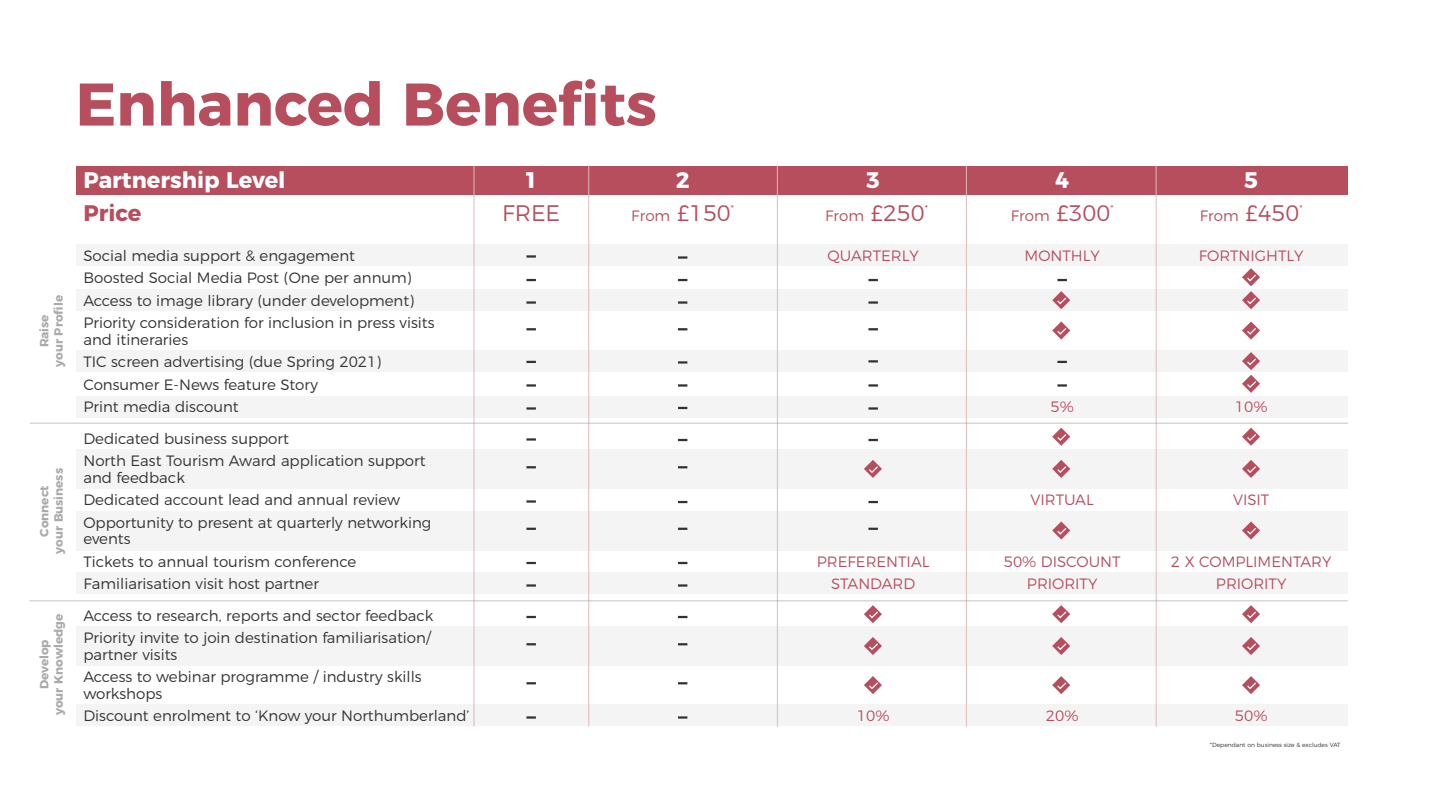
<style>
.page{position:relative;width:1440px;height:810px;background:#fff}
.page>*{position:absolute;margin:0;border:0;box-sizing:border-box;transform-origin:0 0}
.t1{font:700 60px "Montserrat";color:#b64e5e}
.t2{font:700 22.5px "Montserrat";color:#fff}
.t3{font:700 22.5px "Montserrat";color:#b64e5e}
.t4{font:300 22.5px "Montserrat";color:#b64e5e}
.t5{font:300 15px/22.5px "Montserrat";color:#333232}
.t6{font:300 15px "Montserrat";color:#b64e5e}
.t7{font:700 12px/14.4px "Montserrat";color:#757172;text-align:center}
.t8{font:300 9.75px "Montserrat";color:#b64e5e}
.t9{font:300 6px "Montserrat";color:#333232}
.s1{font-size:22.5px}
</style>
<div class="page">
<div style="left:76px;top:704px;width:1272px;height:22px;background:#f5f4f4"></div>
<div style="left:76px;top:626px;width:1272px;height:40px;background:#f5f4f4"></div>
<div style="left:76px;top:572px;width:1272px;height:22px;background:#f5f4f4"></div>
<div style="left:76px;top:511px;width:1272px;height:39px;background:#f5f4f4"></div>
<div style="left:76px;top:449px;width:1272px;height:40px;background:#f5f4f4"></div>
<div style="left:76px;top:396px;width:1272px;height:22px;background:#f5f4f4"></div>
<div style="left:76px;top:350px;width:1272px;height:22px;background:#f5f4f4"></div>
<div style="left:76px;top:289px;width:1272px;height:22px;background:#f5f4f4"></div>
<div style="left:76px;top:244px;width:1272px;height:22px;background:#f5f4f4"></div>
<div style="left:76px;top:166px;width:1272px;height:28px;background:#b64e5e"></div>
<svg style="left:526px;top:255px;width:10px;height:3px"></svg>
<svg style="left:678px;top:256px;width:9px;height:3px"></svg>
<svg style="left:526px;top:279px;width:10px;height:2px"></svg>
<svg style="left:678px;top:279px;width:9px;height:2px"></svg>
<svg style="left:868px;top:279px;width:10px;height:2px"></svg>
<svg style="left:1057px;top:279px;width:10px;height:2px"></svg>
<svg style="left:526px;top:301px;width:10px;height:3px"></svg>
<svg style="left:678px;top:301px;width:9px;height:3px"></svg>
<svg style="left:868px;top:301px;width:10px;height:3px"></svg>
<svg style="left:526px;top:328px;width:10px;height:2px"></svg>
<svg style="left:678px;top:328px;width:9px;height:2px"></svg>
<svg style="left:868px;top:328px;width:10px;height:2px"></svg>
<svg style="left:526px;top:361px;width:10px;height:2px"></svg>
<svg style="left:678px;top:361px;width:9px;height:3px"></svg>
<svg style="left:868px;top:360px;width:10px;height:3px"></svg>
<svg style="left:1057px;top:361px;width:10px;height:2px"></svg>
<svg style="left:526px;top:384px;width:10px;height:3px"></svg>
<svg style="left:678px;top:384px;width:9px;height:3px"></svg>
<svg style="left:868px;top:384px;width:10px;height:3px"></svg>
<svg style="left:1057px;top:384px;width:10px;height:3px"></svg>
<svg style="left:526px;top:407px;width:10px;height:3px"></svg>
<svg style="left:678px;top:407px;width:9px;height:2px"></svg>
<svg style="left:868px;top:407px;width:10px;height:3px"></svg>
<svg style="left:526px;top:438px;width:10px;height:3px"></svg>
<svg style="left:678px;top:439px;width:9px;height:2px"></svg>
<svg style="left:868px;top:439px;width:10px;height:2px"></svg>
<svg style="left:526px;top:466px;width:10px;height:2px"></svg>
<svg style="left:678px;top:466px;width:9px;height:2px"></svg>
<svg style="left:526px;top:500px;width:10px;height:3px"></svg>
<svg style="left:678px;top:501px;width:9px;height:2px"></svg>
<svg style="left:868px;top:501px;width:10px;height:2px"></svg>
<svg style="left:526px;top:528px;width:10px;height:2px"></svg>
<svg style="left:678px;top:528px;width:9px;height:2px"></svg>
<svg style="left:868px;top:528px;width:10px;height:2px"></svg>
<svg style="left:526px;top:562px;width:10px;height:2px"></svg>
<svg style="left:678px;top:562px;width:9px;height:2px"></svg>
<svg style="left:526px;top:584px;width:10px;height:3px"></svg>
<svg style="left:678px;top:584px;width:9px;height:3px"></svg>
<svg style="left:526px;top:616px;width:10px;height:2px"></svg>
<svg style="left:678px;top:616px;width:9px;height:2px"></svg>
<svg style="left:526px;top:643px;width:10px;height:2px"></svg>
<svg style="left:678px;top:643px;width:9px;height:2px"></svg>
<svg style="left:526px;top:682px;width:10px;height:2px"></svg>
<svg style="left:678px;top:682px;width:9px;height:2px"></svg>
<svg style="left:526px;top:716px;width:10px;height:3px"></svg>
<svg style="left:678px;top:716px;width:9px;height:3px"></svg>
<hr style="left:777px;top:166px;width:1px;height:561px;background:#e0b8ba">
<hr style="left:588px;top:166px;width:1px;height:561px;background:#e0b8ba">
<hr style="left:966px;top:166px;width:1px;height:561px;background:#e0b8ba">
<hr style="left:1156px;top:166px;width:1px;height:561px;background:#e0b8ba">
<hr style="left:474px;top:166px;width:1px;height:561px;background:#e0b8ba">
<hr style="left:30px;top:423px;width:1318px;height:1px;background:#9e9a9b">
<hr style="left:29px;top:600px;width:1319px;height:1px;background:#9e9a9b">
<svg style="left:1242px;top:268px;width:18px;height:41px"></svg>
<svg style="left:1242px;top:321px;width:18px;height:19px"></svg>
<svg style="left:1242px;top:352px;width:18px;height:41px"></svg>
<svg style="left:1242px;top:428px;width:18px;height:18px"></svg>
<svg style="left:1242px;top:460px;width:18px;height:18px"></svg>
<svg style="left:1242px;top:521px;width:18px;height:19px"></svg>
<svg style="left:1242px;top:605px;width:18px;height:18px"></svg>
<svg style="left:1242px;top:637px;width:18px;height:18px"></svg>
<svg style="left:1242px;top:676px;width:18px;height:18px"></svg>
<svg style="left:1052px;top:291px;width:18px;height:18px"></svg>
<svg style="left:1052px;top:321px;width:18px;height:19px"></svg>
<svg style="left:1052px;top:428px;width:18px;height:18px"></svg>
<svg style="left:1052px;top:460px;width:18px;height:18px"></svg>
<svg style="left:1052px;top:521px;width:18px;height:19px"></svg>
<svg style="left:1052px;top:605px;width:18px;height:18px"></svg>
<svg style="left:1052px;top:637px;width:18px;height:18px"></svg>
<svg style="left:1052px;top:676px;width:18px;height:18px"></svg>
<svg style="left:864px;top:460px;width:18px;height:18px"></svg>
<svg style="left:864px;top:605px;width:18px;height:18px"></svg>
<svg style="left:864px;top:637px;width:18px;height:18px"></svg>
<svg style="left:864px;top:676px;width:18px;height:18px"></svg>
<h1 class="t1" style="left:76px;top:55px;width:583px">Enhanced Benefits</h1>
<p class="t7" style="left:36px;top:367px;width:73px;rotate:-90deg">Raise<br>your Profile</p>
<p class="t7" style="left:36px;top:554px;width:87px;rotate:-90deg">Connect<br>your Business</p>
<p class="t7" style="left:36px;top:715px;width:103px;rotate:-90deg">Develop<br>your Knowledge</p>
<h2 class="t2" style="left:83px;top:161px;width:204px">Partnership Level</h2>
<h2 class="t2" style="left:524px;top:161px;width:15px">1</h2>
<h2 class="t2" style="left:676px;top:161px;width:15px">2</h2>
<h2 class="t2" style="left:866px;top:161px;width:15px">3</h2>
<h2 class="t2" style="left:1055px;top:161px;width:15px">4</h2>
<h2 class="t2" style="left:1244px;top:161px;width:15px">5</h2>
<h2 class="t3" style="left:83px;top:194px;width:59px">Price</h2>
<h2 class="t4" style="left:502px;top:195px;width:60px">FREE</h2>
<p class="t6" style="left:631px;top:204px;width:101px">From <span class="s1">£150</span></p>
<p class="t8" style="left:731px;top:200px;width:5px">*</p>
<p class="t6" style="left:825px;top:204px;width:101px">From <span class="s1">£250</span></p>
<p class="t8" style="left:925px;top:200px;width:5px">*</p>
<p class="t6" style="left:1011px;top:204px;width:101px">From <span class="s1">£300</span></p>
<p class="t8" style="left:1110px;top:200px;width:5px">*</p>
<p class="t6" style="left:1200px;top:204px;width:101px">From <span class="s1">£450</span></p>
<p class="t8" style="left:1299px;top:200px;width:5px">*</p>
<p class="t5" style="left:83px;top:243px;width:273px">Social media support &amp; engagement</p>
<p class="t6" style="left:828px;top:244px;width:93px">QUARTERLY</p>
<p class="t6" style="left:1025px;top:244px;width:77px">MONTHLY</p>
<p class="t6" style="left:1199px;top:244px;width:106px">FORTNIGHTLY</p>
<p class="t5" style="left:83px;top:265px;width:353px">Boosted Social Media Post (One per annum)<br>Access to image library (under development)<br>Priority consideration for inclusion in press visits</p>
<p class="t5" style="left:83px;top:327px;width:299px">and itineraries<br>TIC screen advertising (due Spring 2021)<br>Consumer E-News feature Story<br>Print media discount</p>
<p class="t6" style="left:1050px;top:395px;width:25px">5%</p>
<p class="t6" style="left:1235px;top:395px;width:34px">10%</p>
<p class="t5" style="left:83px;top:426px;width:344px">Dedicated business support<br>North East Tourism Award application support</p>
<p class="t5" style="left:83px;top:465px;width:318px">and feedback<br>Dedicated account lead and annual review</p>
<p class="t6" style="left:1031px;top:488px;width:65px">VIRTUAL</p>
<p class="t6" style="left:1233px;top:488px;width:38px">VISIT</p>
<p class="t5" style="left:83px;top:513px;width:349px;line-height:16.5px">Opportunity to present at quarterly networking events</p>
<p class="t5" style="left:83px;top:549px;width:274px">Tickets to annual tourism conference</p>
<p class="t6" style="left:817px;top:550px;width:114px">PREFERENTIAL</p>
<p class="t6" style="left:1004px;top:550px;width:118px">50% DISCOUNT</p>
<p class="t6" style="left:1171px;top:550px;width:162px">2 X COMPLIMENTARY</p>
<p class="t5" style="left:83px;top:571px;width:237px">Familiarisation visit host partner</p>
<p class="t6" style="left:831px;top:572px;width:86px">STANDARD</p>
<p class="t6" style="left:1027px;top:572px;width:72px">PRIORITY</p>
<p class="t6" style="left:1216px;top:572px;width:72px">PRIORITY</p>
<p class="t5" style="left:83px;top:603px;width:352px">Access to research, reports and sector feedback<br>Priority invite to join destination familiarisation/</p>
<p class="t5" style="left:83px;top:642px;width:340px">partner visits<br>Access to webinar programme / industry skills</p>
<p class="t5" style="left:83px;top:681px;width:388px">workshops<br>Discount enrolment to ‘Know your Northumberland’</p>
<p class="t6" style="left:857px;top:704px;width:34px">10%</p>
<p class="t6" style="left:1046px;top:704px;width:34px">20%</p>
<p class="t6" style="left:1235px;top:704px;width:34px">50%</p>
<p class="t9" style="left:1210px;top:741px;width:132px">*Dependant on business size &amp; excludes VAT</p>
</div>
